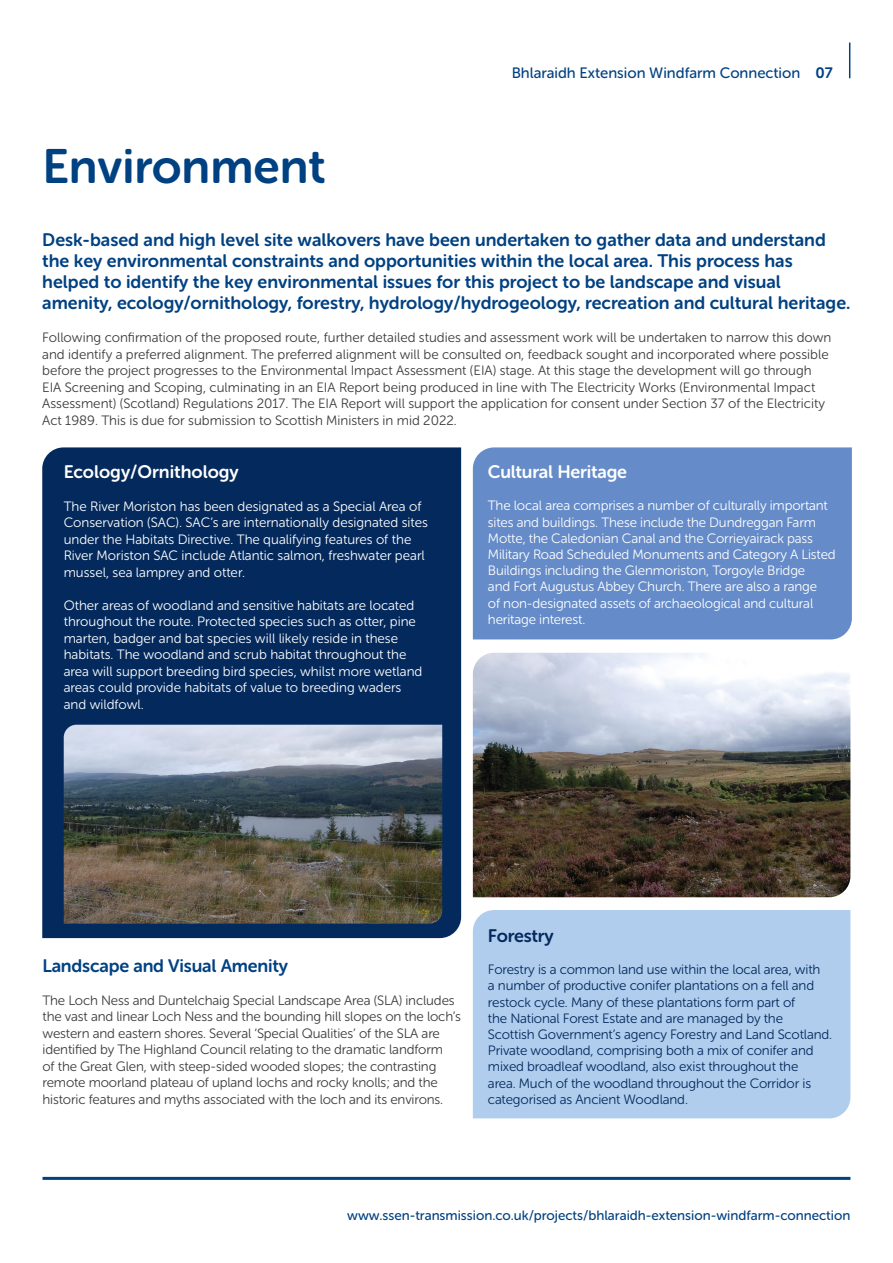
<style>
.page{position:relative;width:893px;height:1263px;background:#fff}
.page>*{position:absolute;margin:0;border:0;box-sizing:border-box;transform-origin:0 0}
.t1{font:48px "Museo Sans Rounded 700";color:#004182}
.t2{font:18px/21px "Museo Sans Rounded 700";color:#004182}
.t3{font:18px "Museo Sans Rounded 700";letter-spacing:-.01em;color:#fff}
.t4{font:18px "Museo Sans Rounded 700";letter-spacing:-.01em;color:#042a5d}
.t5{font:15px "Museo Sans Rounded 500";color:#004182}
.t6{font:13.5px/16.5px "Museo Sans Rounded 300";letter-spacing:-.005em;color:#3c3c3b}
.t7{font:13.5px/16.5px "Museo Sans Rounded 300";letter-spacing:-.005em;color:#fff}
.t8{font:13.5px/16.2px "Museo Sans Rounded 300";letter-spacing:-.01em;color:#042a5d}
.t9{font:13.5px "Museo Sans Rounded 500";color:#004182}
.s1{font-family:"Museo Sans Rounded 700"}
</style>
<div class="page">
<hr style="left:43px;top:1177px;width:807px;height:3px;background:#004182">
<hr style="left:849px;top:43px;width:1px;height:35px;background:#004182">
<div style="left:42px;top:447px;width:419px;height:491px;background:#042a5d"></div>
<img style="left:64px;top:725px;width:378px;height:199px">
<div style="left:473px;top:447px;width:379px;height:192px;background:#658bc8"></div>
<div style="left:473px;top:910px;width:377px;height:208px;background:#b0cded"></div>
<img style="left:473px;top:653px;width:377px;height:244px">
<h1 class="t1" style="left:43px;top:140px;width:285px">Environment</h1>
<p class="t5" style="left:512px;top:65px;width:322px">Bhlaraidh Extension Windfarm Connection <span class="s1">07</span></p>
<p class="t2" style="left:42px;top:229px;width:810px">Desk-based and high level site walkovers have been undertaken to gather data and understand the key environmental constraints and opportunities within the local area. This process has helped to identify the key environmental issues for this project to be landscape and visual amenity, ecology/ornithology, forestry, hydrology/hydrogeology, recreation and cultural heritage.</p>
<p class="t6" style="left:42px;top:329px;width:791px">Following confirmation of the proposed route, further detailed studies and assessment work will be undertaken to narrow this down and identify a preferred alignment. The preferred alignment will be consulted on, feedback sought and incorporated where possible before the project progresses to the Environmental Impact Assessment (EIA) stage. At this stage the development will go through EIA Screening and Scoping, culminating in an EIA Report being produced in line with The Electricity Works (Environmental Impact Assessment) (Scotland) Regulations 2017. The EIA Report will support the application for consent under Section 37 of the Electricity Act 1989. This is due for submission to Scottish Ministers in mid 2022.</p>
<h2 class="t3" style="left:64px;top:462px;width:177px">Ecology/Ornithology</h2>
<p class="t7" style="left:64px;top:498px;width:366px">The River Moriston has been designated as a Special Area of Conservation (SAC). SAC’s are internationally designated sites under the Habitats Directive. The qualifying features of the River Moriston SAC include Atlantic salmon, freshwater pearl mussel, sea lamprey and otter.</p>
<p class="t7" style="left:64px;top:597px;width:360px">Other areas of woodland and sensitive habitats are located throughout the route. Protected species such as otter, pine marten, badger and bat species will likely reside in these habitats. The woodland and scrub habitat throughout the area will support breeding bird species, whilst more wetland areas could provide habitats of value to breeding waders and wildfowl.</p>
<h2 class="t3" style="left:488px;top:462px;width:141px">Cultural Heritage</h2>
<p class="t7" style="left:488px;top:498px;width:349px">The local area comprises a number of culturally important sites and buildings. These include the Dundreggan Farm Motte, the Caledonian Canal and the Corrieyairack pass Military Road Scheduled Monuments and Category A Listed Buildings including the Glenmoriston, Torgoyle Bridge<br>and Fort Augustus Abbey Church. There are also a range<br>of non-designated assets of archaeological and cultural heritage interest.</p>
<h2 class="t2" style="left:43px;top:955px;width:247px">Landscape and Visual Amenity</h2>
<p class="t6" style="left:43px;top:992px;width:420px">The Loch Ness and Duntelchaig Special Landscape Area (SLA) includes the vast and linear Loch Ness and the bounding hill slopes on the loch’s western and eastern shores. Several ‘Special Qualities’ of the SLA are identified by The Highland Council relating to the dramatic landform<br>of the Great Glen, with steep-sided wooded slopes; the contrasting remote moorland plateau of upland lochs and rocky knolls; and the historic features and myths associated with the loch and its environs.</p>
<h2 class="t4" style="left:488px;top:925px;width:67px">Forestry</h2>
<p class="t8" style="left:488px;top:962px;width:346px">Forestry is a common land use within the local area, with<br>a number of productive conifer plantations on a fell and restock cycle. Many of these plantations form part of<br>the National Forest Estate and are managed by the Scottish Government’s agency Forestry and Land Scotland.<br>Private woodland, comprising both a mix of conifer and mixed broadleaf woodland, also exist throughout the<br>area. Much of the woodland throughout the Corridor is categorised as Ancient Woodland.</p>
<p class="t9" style="left:347px;top:1208px;width:505px">www.ssen-transmission.co.uk/projects/bhlaraidh-extension-windfarm-connection</p>
</div>
